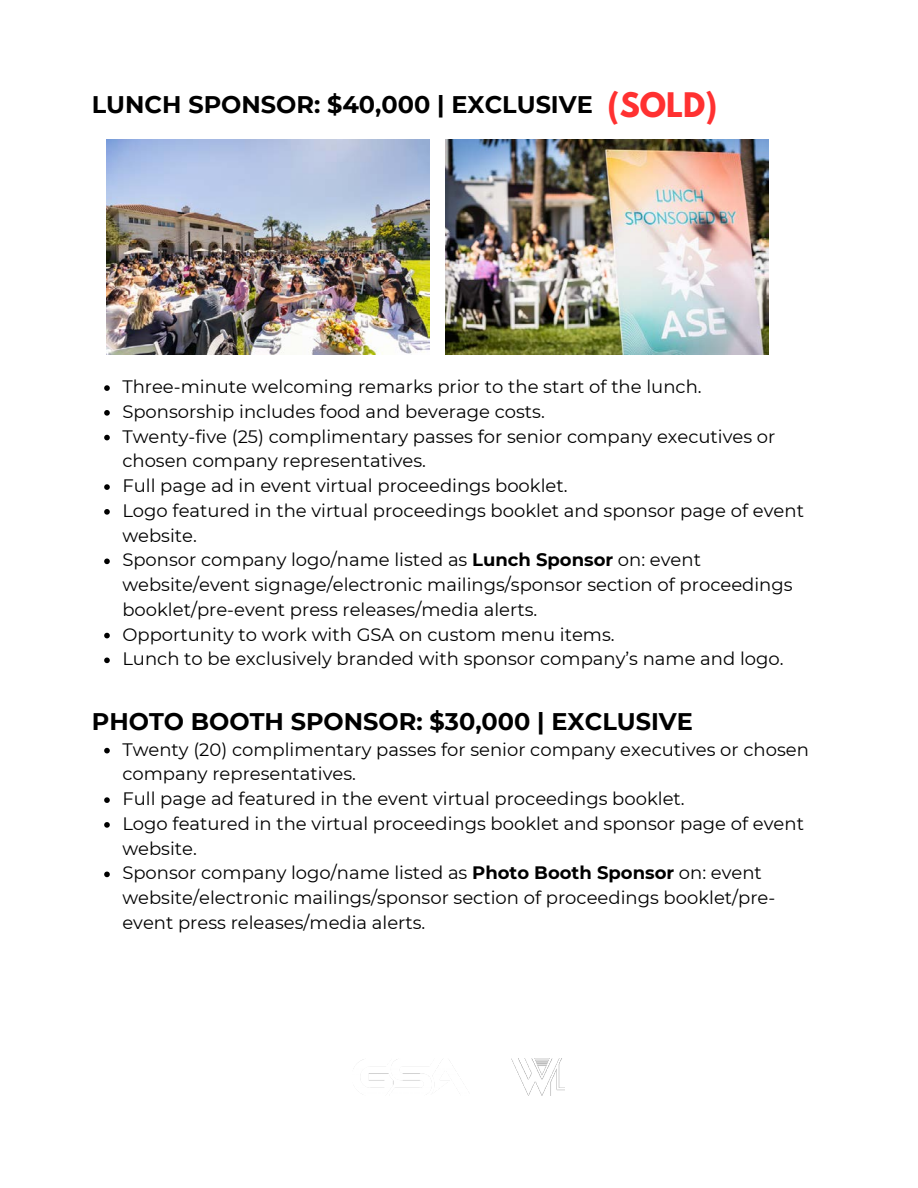
<style>
.page{position:relative;width:918px;height:1188px;background:#fff}
.page>*{position:absolute;margin:0;border:0;box-sizing:border-box;transform-origin:0 0}
.t1{font:700 30px "League Spartan";color:#ff3131}
.t2{font:700 24px "Montserrat";color:#000}
.t3{font:18px/24.8px "Montserrat";color:#000}
.s1{font-weight:700}
</style>
<div class="page">
<svg style="left:104px;top:385px;width:6px;height:6px"></svg>
<svg style="left:104px;top:410px;width:6px;height:6px"></svg>
<svg style="left:104px;top:435px;width:6px;height:5px"></svg>
<svg style="left:104px;top:484px;width:6px;height:6px"></svg>
<svg style="left:104px;top:509px;width:6px;height:6px"></svg>
<svg style="left:104px;top:559px;width:6px;height:5px"></svg>
<svg style="left:104px;top:633px;width:6px;height:5px"></svg>
<svg style="left:104px;top:658px;width:6px;height:5px"></svg>
<img style="left:446px;top:140px;width:322px;height:215px">
<img style="left:107px;top:140px;width:323px;height:215px">
<img style="left:353px;top:1059px;width:103px;height:29px">
<img style="left:512px;top:1058px;width:53px;height:37px">
<svg style="left:104px;top:748px;width:6px;height:5px"></svg>
<svg style="left:104px;top:797px;width:6px;height:6px"></svg>
<svg style="left:104px;top:822px;width:6px;height:6px"></svg>
<svg style="left:104px;top:872px;width:6px;height:5px"></svg>
<h2 class="t2" style="left:92px;top:90px;width:503px">LUNCH SPONSOR: $40,000 | EXCLUSIVE</h2>
<p class="t1" style="left:608px;top:90px;width:111px">(SOLD)</p>
<p class="t3" style="left:122px;top:374px;width:581px">Three-minute welcoming remarks prior to the start of the lunch.</p>
<p class="t3" style="left:122px;top:399px;width:424px">Sponsorship includes food and beverage costs.</p>
<p class="t3" style="left:122px;top:424px;width:655px">Twenty-five (25) complimentary passes for senior company executives or chosen company representatives.</p>
<p class="t3" style="left:122px;top:473px;width:447px">Full page ad in event virtual proceedings booklet.</p>
<p class="t3" style="left:122px;top:498px;width:683px">Logo featured in the virtual proceedings booklet and sponsor page of event website.</p>
<p class="t3" style="left:122px;top:548px;width:672px">Sponsor company logo/name listed as <span class="s1">Lunch Sponsor</span> on: event website/event signage/electronic mailings/sponsor section of proceedings booklet/pre-event press releases/media alerts.</p>
<p class="t3" style="left:122px;top:622px;width:494px">Opportunity to work with GSA on custom menu items.</p>
<p class="t3" style="left:122px;top:647px;width:663px">Lunch to be exclusively branded with sponsor company’s name and logo.</p>
<h2 class="t2" style="left:92px;top:707px;width:603px">PHOTO BOOTH SPONSOR: $30,000 | EXCLUSIVE</h2>
<p class="t3" style="left:122px;top:737px;width:688px">Twenty (20) complimentary passes for senior company executives or chosen company representatives.</p>
<p class="t3" style="left:122px;top:786px;width:564px">Full page ad featured in the event virtual proceedings booklet.</p>
<p class="t3" style="left:122px;top:811px;width:683px">Logo featured in the virtual proceedings booklet and sponsor page of event website.</p>
<p class="t3" style="left:122px;top:861px;width:655px">Sponsor company logo/name listed as <span class="s1">Photo Booth Sponsor</span> on: event website/electronic mailings/sponsor section of proceedings booklet/pre&shy;event press releases/media alerts.</p>
</div>
